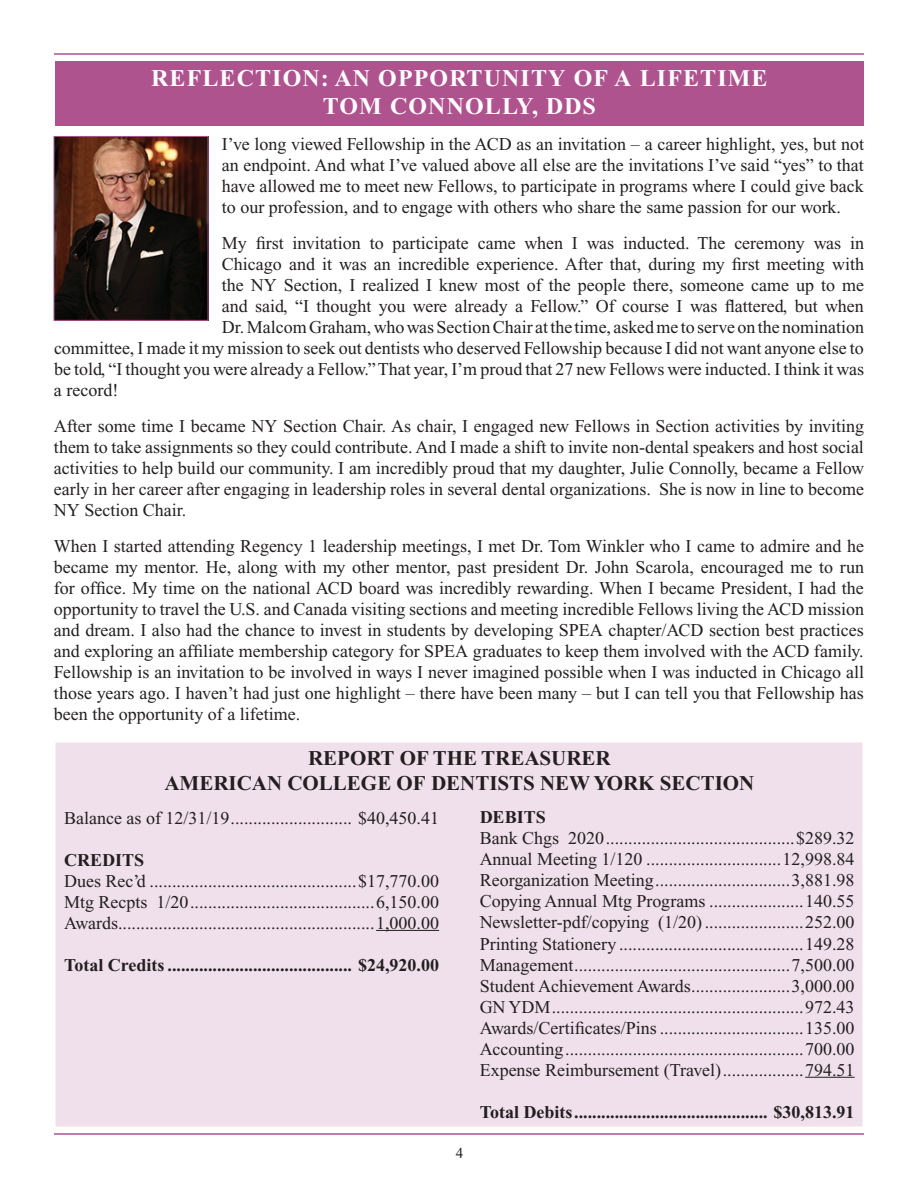
<style>
.page{position:relative;width:918px;height:1188px;background:#fff}
.page>*{position:absolute;margin:0;border:0;box-sizing:border-box;transform-origin:0 0}
.t1{font:700 24px/28.8px "Times New Roman";letter-spacing:.045em;color:#fff;text-align:center}
.t2{font:700 21px/25.2px "Times New Roman";color:#231f20;text-align:center}
.t3{font:18px/21px "Times New Roman";color:#231f20;text-align:justify}
.t4{font:700 18px "Times New Roman";color:#231f20}
.t5{font:15px "Times New Roman";color:#231f20}
</style>
<div class="page">
<hr style="left:54px;top:53px;width:810px;height:2px;background:#af538f">
<hr style="left:54px;top:1133px;width:810px;height:2px;background:#af538f">
<div style="left:54px;top:741px;width:810px;height:387px;background:#f0e0eb;border:2px solid #fff"></div>
<hr style="left:376px;top:930px;width:63px;height:1px;background:#231f20">
<hr style="left:805px;top:1077px;width:50px;height:1px;background:#231f20">
<div style="left:56px;top:61px;width:808px;height:65px;background:#af538f"></div>
<img style="left:56px;top:138px;width:150px;height:181px">
<div style="left:54px;top:136px;width:154px;height:185px;border:1px solid #af538f"></div>
<h1 class="t1" style="left:151px;top:63px;width:618px">REFLECTION: AN OPPORTUNITY OF A LIFETIME<br>TOM CONNOLLY, DDS</h1>
<p class="t3" style="left:222px;top:134px;width:644px">I’ve long viewed Fellowship in the ACD as an invitation – a career highlight, yes, but not an endpoint. And what I’ve valued above all else are the invitations I’ve said “yes” to that have allowed me to meet new Fellows, to participate in programs where I could give back to our profession, and to engage with others who share the same passion for our work.</p>
<p class="t3" style="left:222px;top:233px;width:644px">My first invitation to participate came when I was inducted. The ceremony was in</p>
<p class="t3" style="left:222px;top:254px;width:644px">Chicago and it was an incredible experience. After that, during my first meeting with</p>
<p class="t3" style="left:222px;top:275px;width:644px">the NY Section, I realized I knew most of the people there, someone came up to me</p>
<p class="t3" style="left:222px;top:296px;width:643px">and said, “I thought you were already a Fellow.” Of course I was flattered, but when</p>
<p class="t3" style="left:222px;top:317px;width:644px">Dr. Malcom Graham, who was Section Chair at the time, asked me to serve on the nomination</p>
<p class="t3" style="left:54px;top:338px;width:811px">committee, I made it my mission to seek out dentists who deserved Fellowship because I did not want anyone else to</p>
<p class="t3" style="left:54px;top:359px;width:812px">be told, “I thought you were already a Fellow.” That year, I’m proud that 27 new Fellows were inducted. I think it was</p>
<p class="t3" style="left:54px;top:380px;width:66px">a record!</p>
<p class="t3" style="left:54px;top:416px;width:812px">After some time I became NY Section Chair. As chair, I engaged new Fellows in Section activities by inviting them to take assignments so they could contribute. And I made a shift to invite non-dental speakers and host social activities to help build our community. I am incredibly proud that my daughter, Julie Connolly, became a Fellow early in her career after engaging in leadership roles in several dental organizations. She is now in line to become NY Section Chair.</p>
<p class="t3" style="left:54px;top:536px;width:812px">When I started attending Regency 1 leadership meetings, I met Dr. Tom Winkler who I came to admire and he became my mentor. He, along with my other mentor, past president Dr. John Scarola, encouraged me to run for office. My time on the national ACD board was incredibly rewarding. When I became President, I had the opportunity to travel the U.S. and Canada visiting sections and meeting incredible Fellows living the ACD mission and dream. I also had the chance to invest in students by developing SPEA chapter/ACD section best practices and exploring an affiliate membership category for SPEA graduates to keep them involved with the ACD family.<br>Fellowship is an invitation to be involved in ways I never imagined possible when I was inducted in Chicago all those years ago. I haven’t had just one highlight – there have been many – but I can tell you that Fellowship has been the opportunity of a lifetime.</p>
<p class="t2" style="left:164px;top:745px;width:592px">REPORT OF THE TREASURER<br>AMERICAN COLLEGE OF DENTISTS NEW YORK SECTION</p>
<p class="t3" style="left:64px;top:807px;width:376px">Balance as of 12/31/19........................... $40,450.41</p>
<p class="t4" style="left:64px;top:850px;width:82px">CREDITS</p>
<p class="t3" style="left:64px;top:870px;width:376px">Dues Rec’d ..............................................$17,770.00<br>Mtg Recpts 1/20.........................................6,150.00<br>Awards.........................................................1,000.00</p>
<p class="t4" style="left:64px;top:955px;width:376px">Total Credits ......................................... $24,920.00</p>
<p class="t4" style="left:480px;top:807px;width:68px">DEBITS</p>
<p class="t3" style="left:480px;top:828px;width:376px">Bank Chgs 2020..........................................$289.32<br>Annual Meeting 1/120 ..............................12,998.84<br>Reorganization Meeting..............................3,881.98<br>Copying Annual Mtg Programs .....................140.55<br>Newsletter-pdf/copying (1/20)......................252.00<br>Printing Stationery .........................................149.28<br>Management................................................7,500.00<br>Student Achievement Awards......................3,000.00<br>GN YDM........................................................972.43<br>Awards/Certificates/Pins................................135.00<br>Accounting.....................................................700.00<br>Expense Reimbursement (Travel)..................794.51</p>
<p class="t4" style="left:480px;top:1102px;width:376px">Total Debits........................................... $30,813.91</p>
<p class="t5" style="left:456px;top:1145px;width:9px">4</p>
</div>
